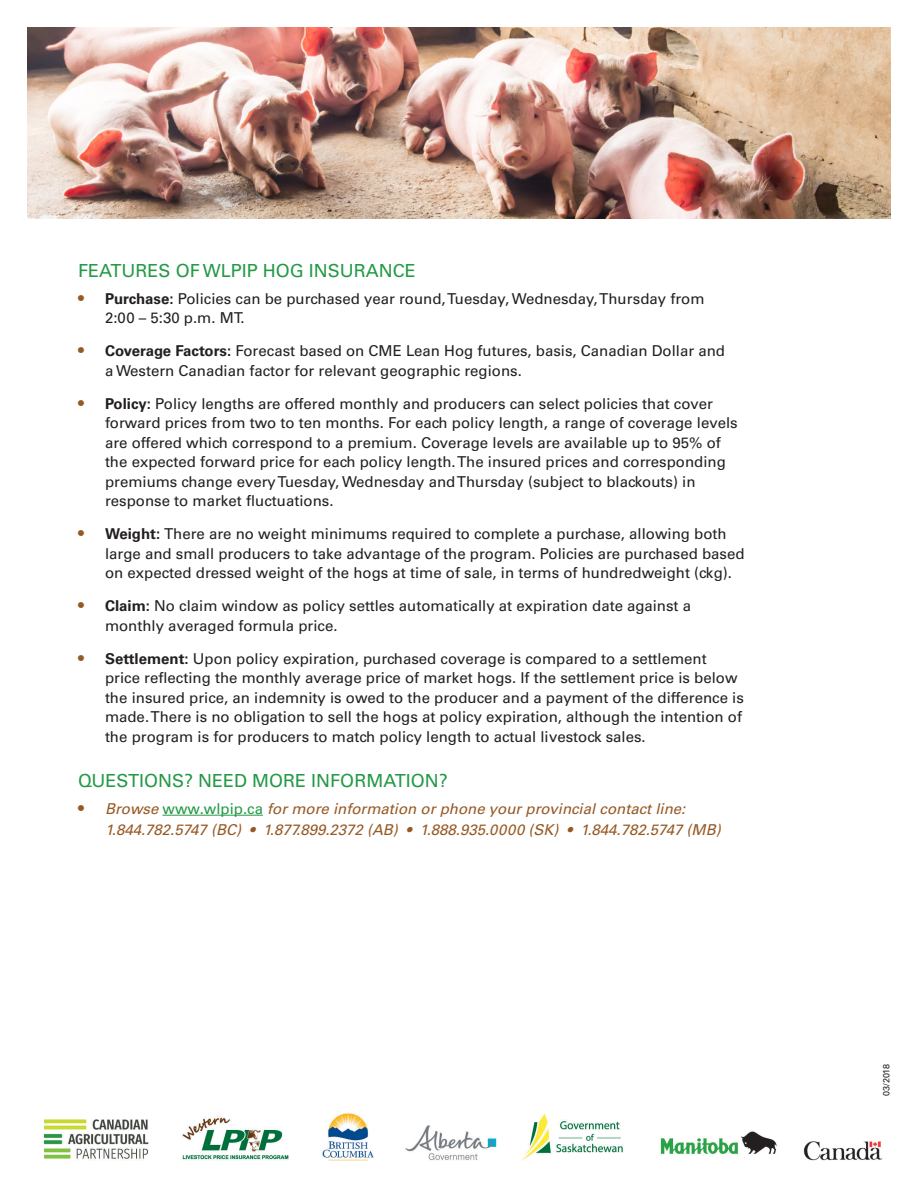
<style>
.page{position:relative;width:918px;height:1188px;background:#fff}
.page>*{position:absolute;margin:0;border:0;box-sizing:border-box;transform-origin:0 0}
.t1{font:18px "Univers";color:#249946}
.t2{font:15px/19.5px "Univers";color:#231f20}
.t3{font:italic 15px/21px "Univers";color:#975924}
.t4{font:9px "Univers";letter-spacing:-.01em;color:#231f20}
.s1{font-size:16.5px;color:#975924}
.s2{font-weight:700}
.s3{font-style:normal;font-size:16.5px}
.s4{font-style:normal;color:#249946}
</style>
<div class="page">
<img style="left:43px;top:1113px;width:839px;height:48px">
<hr style="left:163px;top:815px;width:100px;height:1px;background:#249946">
<img style="left:27px;top:27px;width:864px;height:191px">
<p class="t1" style="left:78px;top:260px;width:339px">FEATURES OF WLPIP HOG INSURANCE</p>
<p class="t2" style="left:105px;top:289px;width:601px;text-indent:-27px"><span class="s1">•</span> <span class="s2">Purchase:</span> Policies can be purchased year round, Tuesday, Wednesday, Thursday from<br>2:00 – 5:30 p.m. MT.</p>
<p class="t2" style="left:105px;top:341px;width:622px;text-indent:-27px"><span class="s1">•</span> <span class="s2">Coverage Factors:</span> Forecast based on CME Lean Hog futures, basis, Canadian Dollar and a Western Canadian factor for relevant geographic regions.</p>
<p class="t2" style="left:105px;top:394px;width:634px;text-indent:-27px"><span class="s1">•</span> <span class="s2">Policy:</span> Policy lengths are offered monthly and producers can select policies that cover forward prices from two to ten months. For each policy length, a range of coverage levels are offered which correspond to a premium. Coverage levels are available up to 95% of the expected forward price for each policy length. The insured prices and corresponding premiums change every Tuesday, Wednesday and Thursday (subject to blackouts) in response to market fluctuations.</p>
<p class="t2" style="left:105px;top:524px;width:641px;text-indent:-27px"><span class="s1">•</span> <span class="s2">Weight:</span> There are no weight minimums required to complete a purchase, allowing both large and small producers to take advantage of the program. Policies are purchased based on expected dressed weight of the hogs at time of sale, in terms of hundredweight (ckg).</p>
<p class="t2" style="left:105px;top:596px;width:588px;text-indent:-27px"><span class="s1">•</span> <span class="s2">Claim:</span> No claim window as policy settles automatically at expiration date against a monthly averaged formula price.</p>
<p class="t2" style="left:105px;top:649px;width:640px;text-indent:-27px"><span class="s1">•</span> <span class="s2">Settlement:</span> Upon policy expiration, purchased coverage is compared to a settlement price reflecting the monthly average price of market hogs. If the settlement price is below the insured price, an indemnity is owed to the producer and a payment of the difference is made. There is no obligation to sell the hogs at policy expiration, although the intention of the program is for producers to match policy length to actual livestock sales.</p>
<p class="t1" style="left:78px;top:770px;width:371px">QUESTIONS? NEED MORE INFORMATION?</p>
<p class="t3" style="left:105px;top:798px;width:617px;text-indent:-27px"><span class="s3">•</span> Browse <span class="s4">www.wlpip.ca</span> for more information or phone your provincial contact line:<br>1.844.782.5747 (BC) • 1.877.899.2372 (AB) • 1.888.935.0000 (SK) • 1.844.782.5747 (MB)</p>
<p class="t4" style="left:881px;top:1096px;width:33px;rotate:-90deg">03/2018</p>
</div>
